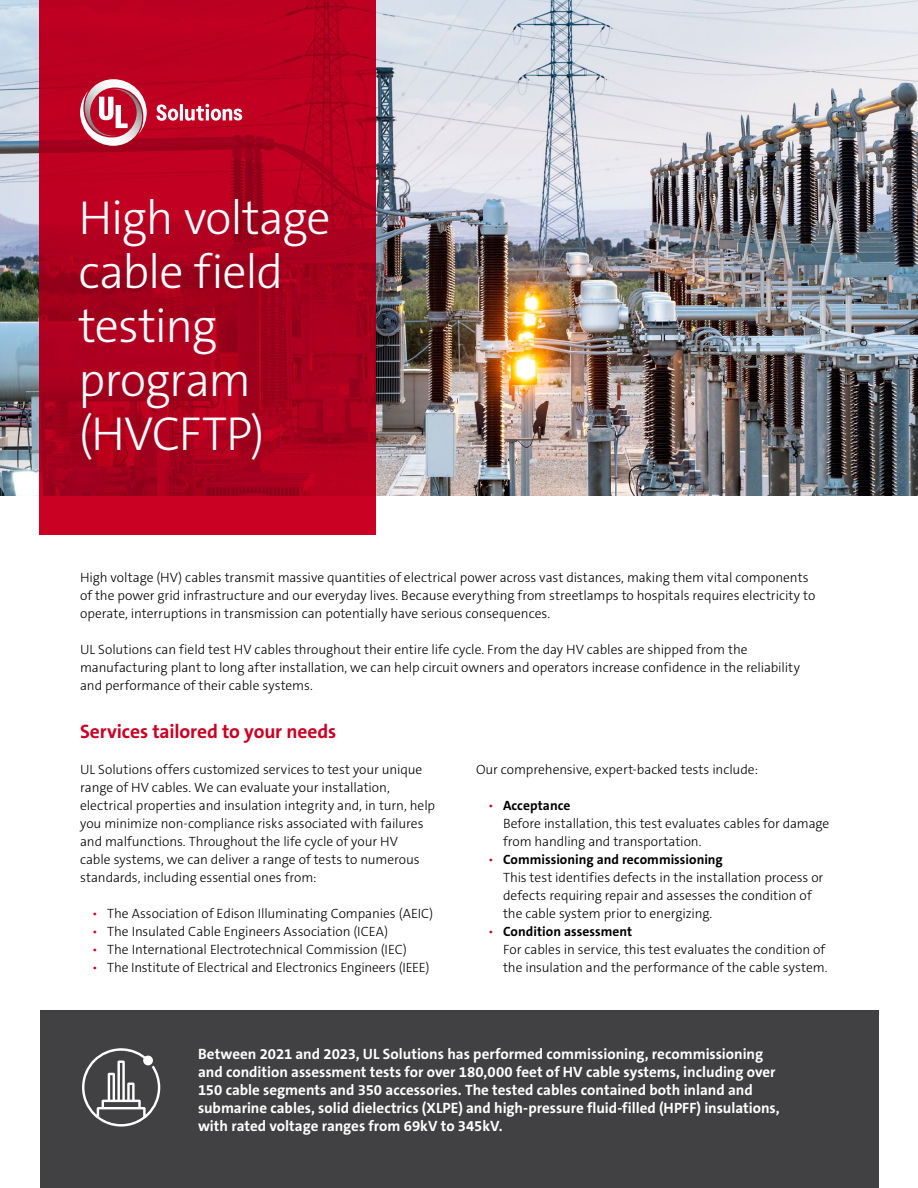
<style>
.page{position:relative;width:918px;height:1188px;background:#fff}
.page>*{position:absolute;margin:0;border:0;box-sizing:border-box;transform-origin:0 0}
.t1{font:300 48px/54px "The Sans C5";letter-spacing:-.025em;color:#fff}
.t2{font:700 19.5px "The Sans C5";letter-spacing:-.005em;color:#ca0123}
.t3{font:700 15px/18px "The Sans C5";color:#fff}
.t4{font:300 13.5px/18px "The Sans C5";letter-spacing:-.005em;color:#000}
.s1{color:#ca0123}
.s2{font-weight:700}
</style>
<div class="page">
<div style="left:40px;top:1010px;width:838px;height:178px;background:#414042"></div>
<img style="left:0;top:0;width:918px;height:495px">
<svg style="left:40px;top:0;width:336px;height:535px;background:#b2001f"></svg>
<svg style="left:80px;top:79px;width:162px;height:67px;background:#c63851"></svg>
<svg style="left:82px;top:1048px;width:78px;height:79px"></svg>
<div style="left:143px;top:1056px;width:10px;height:9px;background:#fff;border-radius:50%"></div>
<h1 class="t1" style="left:79px;top:191px;width:254px">High voltage cable field testing program (HVCFTP)</h1>
<p class="t4" style="left:80px;top:568px;width:737px">High voltage (HV) cables transmit massive quantities of electrical power across vast distances, making them vital components of the power grid infrastructure and our everyday lives. Because everything from streetlamps to hospitals requires electricity to operate, interruptions in transmission can potentially have serious consequences.</p>
<p class="t4" style="left:80px;top:640px;width:721px">UL Solutions can field test HV cables throughout their entire life cycle. From the day HV cables are shipped from the manufacturing plant to long after installation, we can help circuit owners and operators increase confidence in the reliability and performance of their cable systems.</p>
<h2 class="t2" style="left:80px;top:719px;width:258px">Services tailored to your needs</h2>
<p class="t4" style="left:80px;top:760px;width:357px">UL Solutions offers customized services to test your unique range of HV cables. We can evaluate your installation, electrical properties and insulation integrity and, in turn, help you minimize non-compliance risks associated with failures and malfunctions. Throughout the life cycle of your HV<br>cable systems, we can deliver a range of tests to numerous standards, including essential ones from:</p>
<p class="t4" style="left:92px;top:904px;width:343px"><span class="s1">•</span> The Association of Edison Illuminating Companies (AEIC)</p>
<p class="t4" style="left:92px;top:922px;width:297px"><span class="s1">•</span> The Insulated Cable Engineers Association (ICEA)</p>
<p class="t4" style="left:92px;top:940px;width:316px"><span class="s1">•</span> The International Electrotechnical Commission (IEC)</p>
<p class="t4" style="left:92px;top:958px;width:339px"><span class="s1">•</span> The Institute of Electrical and Electronics Engineers (IEEE)</p>
<p class="t4" style="left:476px;top:760px;width:284px">Our comprehensive, expert-backed tests include:</p>
<p class="t4" style="left:503px;top:796px;width:328px;text-indent:-15px"><span class="s1">•</span> <span class="s2">Acceptance<br></span>Before installation, this test evaluates cables for damage from handling and transportation.</p>
<p class="t4" style="left:503px;top:850px;width:322px;text-indent:-15px"><span class="s1">•</span> <span class="s2">Commissioning and recommissioning<br></span>This test identifies defects in the installation process or defects requiring repair and assesses the condition of the cable system prior to energizing.</p>
<p class="t4" style="left:503px;top:922px;width:326px;text-indent:-15px"><span class="s1">•</span> <span class="s2">Condition assessment<br></span>For cables in service, this test evaluates the condition of the insulation and the performance of the cable system.</p>
<p class="t3" style="left:198px;top:1045px;width:583px">Between 2021 and 2023, UL Solutions has performed commissioning, recommissioning and condition assessment tests for over 180,000 feet of HV cable systems, including over 150 cable segments and 350 accessories. The tested cables contained both inland and submarine cables, solid dielectrics (XLPE) and high-pressure fluid-filled (HPFF) insulations, with rated voltage ranges from 69kV to 345kV.</p>
</div>
